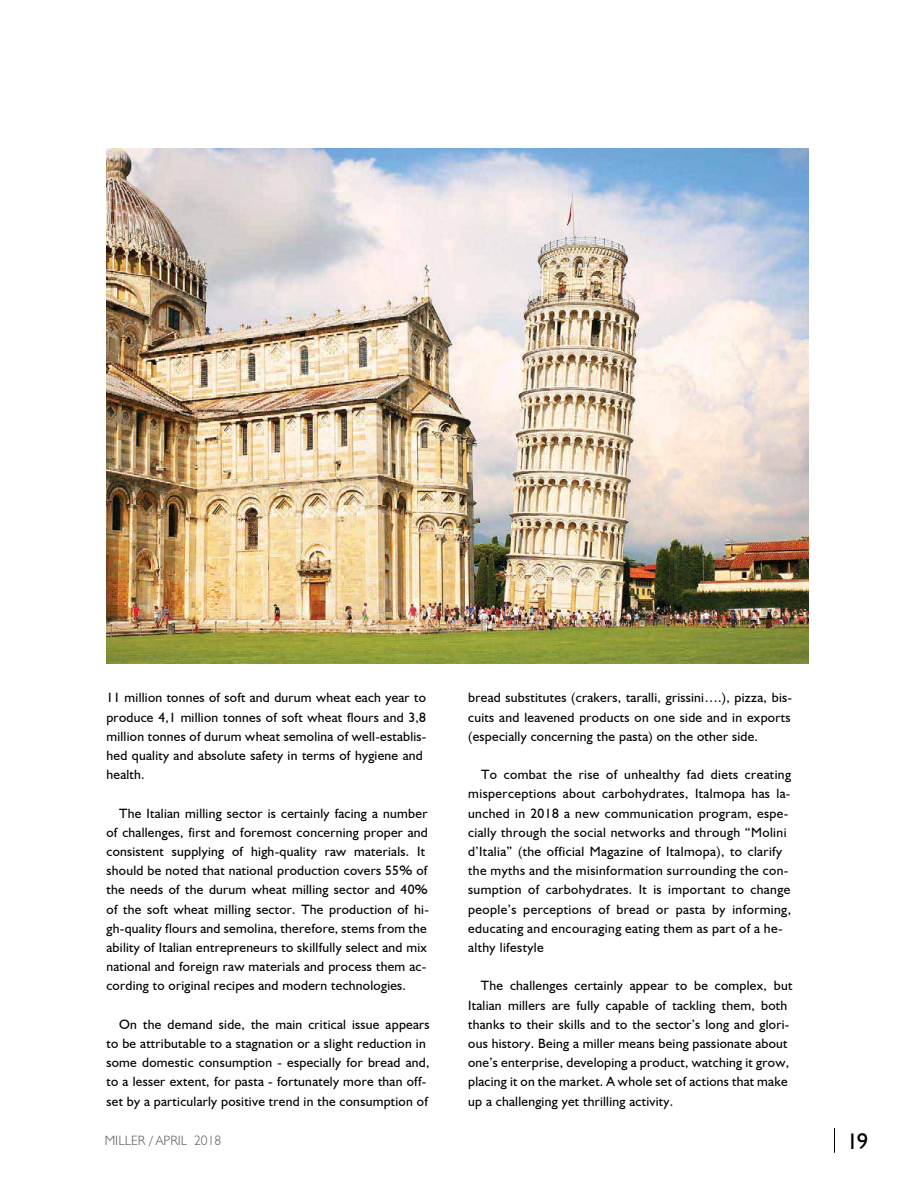
<style>
.page{position:relative;width:915px;height:1191px;background:#fff}
.page>*{position:absolute;margin:0;border:0;box-sizing:border-box;transform-origin:0 0}
.t1{font:22.5px "Humanist 521 BT";color:#000}
.t2{font:13.5px/19.2px "Humanist 521 BT";letter-spacing:.02em;color:#000}
.t3{font:300 13.5px "Humanist 521 BT";color:#58595b}
</style>
<div class="page">
<img style="left:106px;top:149px;width:702px;height:514px">
<p class="t2" style="left:106px;top:688px;width:321px">11 million tonnes of soft and durum wheat each year to produce 4,1 million tonnes of soft wheat flours and 3,8 million tonnes of durum wheat semolina of well-establis&shy;hed quality and absolute safety in terms of hygiene and health.</p>
<p class="t2" style="left:106px;top:803px;width:324px;text-indent:13px">The Italian milling sector is certainly facing a number of challenges, first and foremost concerning proper and consistent supplying of high-quality raw materials. It should be noted that national production covers 55% of the needs of the durum wheat milling sector and 40% of the soft wheat milling sector. The production of hi&shy;gh-quality flours and semolina, therefore, stems from the ability of Italian entrepreneurs to skillfully select and mix national and foreign raw materials and process them ac&shy;cording to original recipes and modern technologies.</p>
<p class="t2" style="left:106px;top:1014px;width:324px;text-indent:13px">On the demand side, the main critical issue appears to be attributable to a stagnation or a slight reduction in some domestic consumption - especially for bread and, to a lesser extent, for pasta - fortunately more than off&shy;set by a particularly positive trend in the consumption of</p>
<p class="t2" style="left:468px;top:688px;width:325px;text-align:justify">bread substitutes (crakers, taralli, grissini….), pizza, bis&shy;cuits and leavened products on one side and in exports (especially concerning the pasta) on the other side.</p>
<p class="t2" style="left:468px;top:764px;width:324px;text-indent:13px">To combat the rise of unhealthy fad diets creating misperceptions about carbohydrates, Italmopa has la&shy;unched in 2018 a new communication program, espe&shy;cially through the social networks and through “Molini d’Italia” (the official Magazine of Italmopa), to clarify the myths and the misinformation surrounding the con&shy;sumption of carbohydrates. It is important to change people’s perceptions of bread or pasta by informing, educating and encouraging eating them as part of a he&shy;althy lifestyle</p>
<p class="t2" style="left:468px;top:976px;width:326px;text-indent:13px">The challenges certainly appear to be complex, but Italian millers are fully capable of tackling them, both thanks to their skills and to the sector’s long and glori&shy;ous history. Being a miller means being passionate about one’s enterprise, developing a product, watching it grow, placing it on the market. A whole set of actions that make up a challenging yet thrilling activity.</p>
<p class="t3" style="left:105px;top:1131px;width:118px">MILLER / APRIL 2018</p>
<h1 class="t1" style="left:846px;top:1127px;width:23px">19</h1>
</div>
